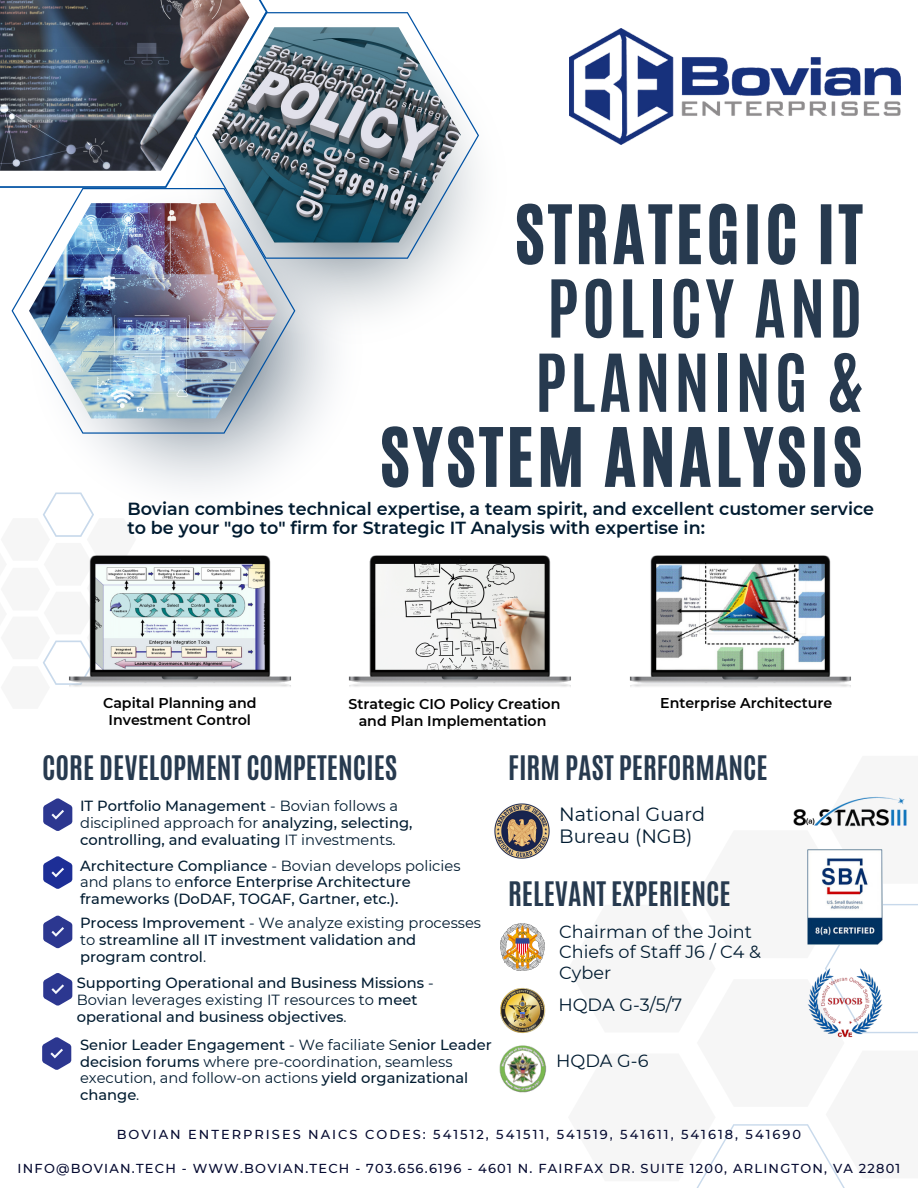
<style>
.page{position:relative;width:918px;height:1188px;background:#fff}
.page>*{position:absolute;margin:0;border:0;box-sizing:border-box;transform-origin:0 0}
.t1{font:67.8px "CA Generated";letter-spacing:.055em;color:#273a4f}
.t2{font:700 67.8px/74.2px "Antonio";letter-spacing:.055em;color:#273a4f}
.t3{font:700 28.2px "Antonio";color:#273a4f}
.t4{font:19.2px/22.5px "Montserrat";color:#001b30}
.t5{font:17.7px/20.2px "Montserrat";color:#001b30}
.t6{font:600 17.55px/19.2px "Montserrat";color:#001b30}
.t7{font:500 14.7px/16.8px "Montserrat";color:#001b30}
.t8{font:14.7px/16.8px "Montserrat";color:#001b30}
.t9{font:600 14.25px/16.8px "Montserrat";color:#000;text-align:center}
.t10{font:500 12.9px "Montserrat";letter-spacing:.095em;color:#050a30}
.t11{font:500 12.9px "Montserrat";letter-spacing:.155em;color:#050a30}
.s1{font-weight:400}
.s2{font-weight:500}
</style>
<div class="page">
<svg style="left:43px;top:515px;width:51px;height:170px"></svg>
<svg style="left:43px;top:345px;width:291px;height:170px"></svg>
<svg style="left:295px;top:259px;width:158px;height:86px"></svg>
<svg style="left:0;top:0;width:268px;height:188px"></svg>
<svg style="left:194px;top:12px;width:285px;height:247px"></svg>
<svg style="left:12px;top:188px;width:283px;height:246px"></svg>
<img style="left:0;top:0;width:249px;height:171px">
<img style="left:212px;top:27px;width:249px;height:216px">
<img style="left:29px;top:203px;width:248px;height:215px">
<svg style="left:696px;top:849px;width:222px;height:339px"></svg>
<img style="left:570px;top:29px;width:330px;height:116px">
<img style="left:807px;top:850px;width:76px;height:94px">
<img style="left:806px;top:964px;width:78px;height:78px">
<img style="left:793px;top:796px;width:114px;height:31px">
<svg style="left:43px;top:798px;width:29px;height:33px"></svg>
<svg style="left:43px;top:856px;width:29px;height:33px"></svg>
<svg style="left:43px;top:916px;width:29px;height:32px"></svg>
<svg style="left:42px;top:1037px;width:29px;height:33px"></svg>
<img style="left:495px;top:804px;width:55px;height:55px">
<img style="left:500px;top:924px;width:44px;height:47px">
<img style="left:500px;top:988px;width:46px;height:45px">
<img style="left:499px;top:1045px;width:48px;height:48px">
<svg style="left:43px;top:973px;width:29px;height:33px"></svg>
<img style="left:61px;top:555px;width:237px;height:134px;border-radius:11px">
<img style="left:342px;top:555px;width:236px;height:134px;border-radius:11px">
<img style="left:622px;top:555px;width:237px;height:134px;border-radius:11px">
<h1 class="t1" style="left:515px;top:186px;width:349px">STRATEGIC IT</h1>
<h1 class="t2" style="left:535px;top:272px;width:329px">POLICY AND<br>PLANNING &amp;</h1>
<h1 class="t1" style="left:380px;top:409px;width:484px">SYSTEM ANALYSIS</h1>
<p class="t6" style="left:127px;top:499px;width:748px">Bovian combines technical expertise, a team spirit, and excellent customer service to be your "go to" firm for Strategic IT Analysis with expertise in:</p>
<p class="t9" style="left:103px;top:694px;width:155px">Capital Planning and<br>Investment Control</p>
<p class="t9" style="left:349px;top:695px;width:213px">Strategic CIO Policy Creation and Plan Implementation</p>
<p class="t9" style="left:660px;top:694px;width:174px">Enterprise Architecture</p>
<h2 class="t3" style="left:42px;top:748px;width:357px">CORE DEVELOPMENT COMPETENCIES</h2>
<p class="t7" style="left:80px;top:797px;width:334px">IT Portfolio Management <span class="s1">- Bovian follows a disciplined approach for</span> analyzing, selecting, controlling, and evaluating <span class="s1">IT investments.</span></p>
<p class="t7" style="left:80px;top:857px;width:382px">Architecture Compliance <span class="s1">- Bovian develops policies and plans to e</span>nforce Enterprise Architecture frameworks (DoDAF, TOGAF, Gartner, etc.).</p>
<p class="t7" style="left:80px;top:914px;width:403px">Process Improvement <span class="s1">- We analyze existing processes to</span> streamline all IT investment validation and program control<span class="s1">.</span></p>
<p class="t7" style="left:77px;top:974px;width:359px">Supporting Operational and Business Missions <span class="s1">-<br>Bovian leverages existing IT resources to</span> meet operational and business objectives<span class="s1">.</span></p>
<p class="t8" style="left:80px;top:1036px;width:413px"><span class="s2">Senior Leader Engagement</span> - We faciliate S<span class="s2">enior Leader decision forums</span> where pre-coordination, seamless execution, and follow-on actions <span class="s2">yield organizational change</span>.</p>
<h2 class="t3" style="left:508px;top:748px;width:261px">FIRM PAST PERFORMANCE</h2>
<h3 class="t4" style="left:559px;top:802px;width:148px">National Guard<br>Bureau (NGB)</h3>
<h2 class="t3" style="left:508px;top:874px;width:224px">RELEVANT EXPERIENCE</h2>
<p class="t5" style="left:559px;top:922px;width:203px">Chairman of the Joint<br>Chiefs of Staff J6 / C4 &amp;<br>Cyber</p>
<p class="t5" style="left:558px;top:994px;width:125px">HQDA G-3/5/7</p>
<p class="t5" style="left:556px;top:1050px;width:94px">HQDA G-6</p>
<p class="t11" style="left:117px;top:1127px;width:686px">BOVIAN ENTERPRISES NAICS CODES: 541512, 541511, 541519, 541611, 541618, 541690</p>
<p class="t10" style="left:18px;top:1161px;width:884px">INFO@BOVIAN.TECH - WWW.BOVIAN.TECH - 703.656.6196 - 4601 N. FAIRFAX DR. SUITE 1200, ARLINGTON, VA 22801</p>
</div>
